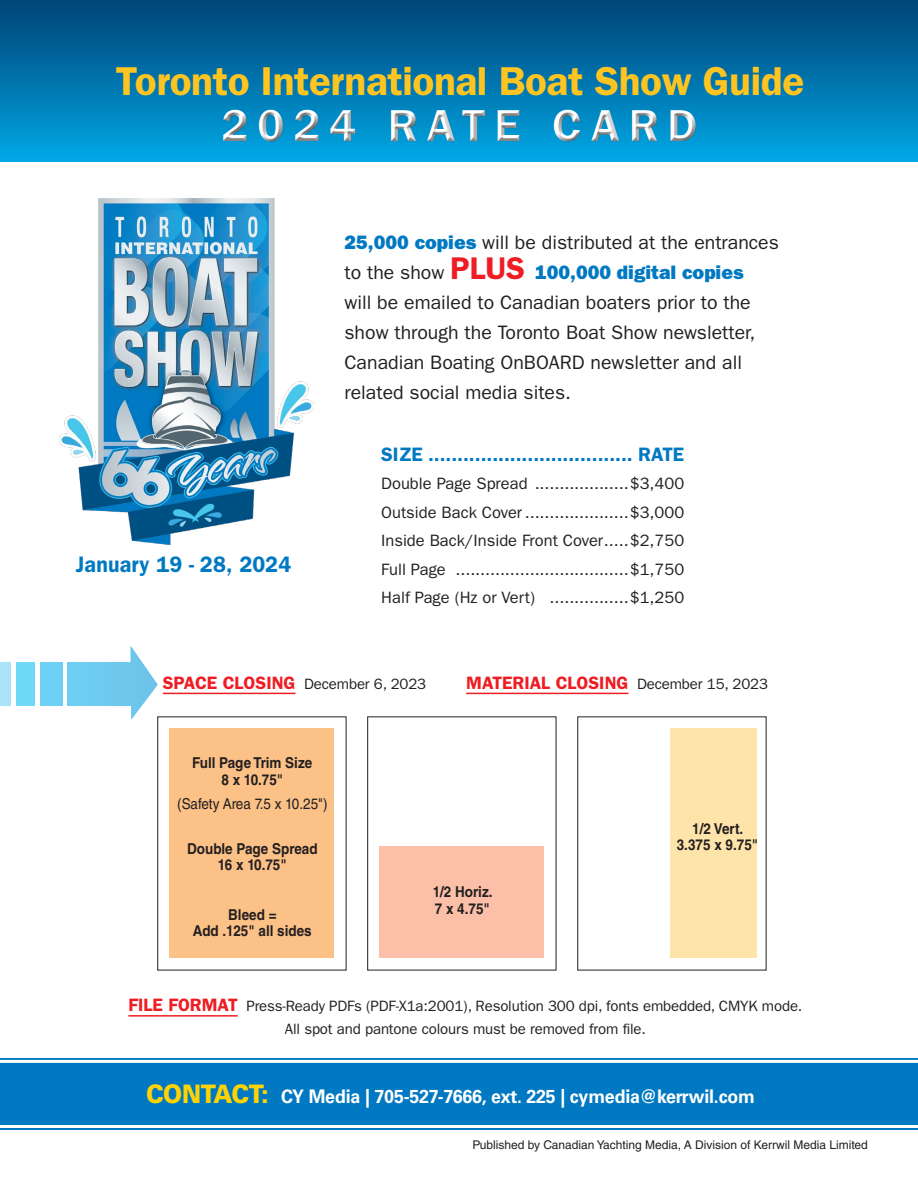
<style>
.page{position:relative;width:918px;height:1188px;background:#fff}
.page>*{position:absolute;margin:0;border:0;box-sizing:border-box;transform-origin:0 0}
.t1{font:600 45px "ITC Franklin Gothic Std";letter-spacing:.2em;color:#fff}
.t2{font:600 40.5px "ITC Franklin Gothic Std";letter-spacing:-.01em;color:#fec422}
.t3{font:600 22.5px "ITC Franklin Gothic Std";letter-spacing:.01em;color:#0079c2;scale:.95 1}
.t4{font:19.5px "ITC Franklin Gothic Std";color:#231f20}
.t5{font:600 19.5px "ITC Franklin Gothic Std";color:#0079c2}
.t6{font:19.5px "ITC Franklin Gothic Std Hvy";color:#0079c2}
.t7{font:700 18.75px "Univers LT Std";letter-spacing:-.01em;color:#fff;scale:.95 1}
.t8{font:600 18px "ITC Franklin Gothic Std";color:#ee1d23}
.t9{font:16.5px "ITC Franklin Gothic Std";color:#231f20}
.t10{font:15px "ITC Franklin Gothic Std";letter-spacing:-.01em;color:#231f20}
.t11{font:700 15px "Helvetica LT Std";color:#231f20;scale:.9 1}
.t12{font:15px "Helvetica LT Std";color:#231f20;scale:.9 1}
.t13{font:12px "Helvetica LT Std";color:#231f20}
.s1{font-family:"ITC Franklin Gothic Std Hvy";color:#0079c2}
.s2{font-family:"ITC Franklin Gothic Std";color:#231f20}
.s3{font-family:"ITC Franklin Gothic Std";font-weight:600;font-size:31.5px;color:#ee1d23}
.s4{font-weight:600;font-size:18px;color:#ee1d23}
.s5{font-weight:400;font-size:15px;color:#231f20}
.s6{font-weight:900;font-size:25.5px;color:#fed304}
</style>
<div class="page">
<svg style="left:0;top:1058px;width:918px;height:72px;background:#067cc3"></svg>
<svg style="left:0;top:1060px;width:918px;height:68px;background:#1684c7"></svg>
<div style="left:0;top:0;width:918px;height:162px;background:linear-gradient(to bottom,#004376,#00a6e4)"></div>
<hr style="left:163px;top:693px;width:133px;height:1px;background:#ee1d23">
<hr style="left:466px;top:693px;width:162px;height:1px;background:#ee1d23">
<hr style="left:128px;top:1015px;width:110px;height:2px;background:#ee1d23">
<div style="left:208px;top:98px;width:502px;height:49px;background:#007fb9"></div>
<div style="left:208px;top:101px;width:503px;height:56px;background:#231f20;opacity:.75"></div>
<img style="left:59px;top:199px;width:254px;height:345px">
<div style="left:379px;top:847px;width:165px;height:111px;background:#fbc0a7"></div>
<div style="left:170px;top:728px;width:164px;height:230px;background:#fcc187"></div>
<div style="left:671px;top:729px;width:86px;height:229px;background:#ffe4aa"></div>
<div style="left:0;top:663px;width:11px;height:43px;background:#abe3f9"></div>
<div style="left:16px;top:663px;width:19px;height:43px;background:#6ed9f7"></div>
<div style="left:40px;top:663px;width:23px;height:43px;background:#6ed0f5"></div>
<div style="left:68px;top:663px;width:5px;height:43px;background:#6ed0f5"></div>
<div style="left:73px;top:663px;width:6px;height:43px;background:#6ecff4"></div>
<div style="left:79px;top:663px;width:6px;height:43px;background:#6ecef3"></div>
<div style="left:85px;top:663px;width:6px;height:43px;background:#6ecdf2"></div>
<div style="left:91px;top:663px;width:6px;height:43px;background:#6eccf1"></div>
<div style="left:97px;top:663px;width:7px;height:43px;background:#6ecbf1"></div>
<div style="left:104px;top:663px;width:6px;height:43px;background:#6ecaef"></div>
<div style="left:110px;top:663px;width:6px;height:43px;background:#6ec9ef"></div>
<div style="left:116px;top:663px;width:6px;height:43px;background:#6ec8ee"></div>
<div style="left:122px;top:663px;width:6px;height:43px;background:#6ec7ed"></div>
<svg style="left:125px;top:646px;width:33px;height:73px"></svg>
<p class="t2" style="left:116px;top:57px;width:690px">Toronto International Boat Show Guide</p>
<h1 class="t1" style="left:222px;top:99px;width:477px">2024 RATE CARD</h1>
<p class="t3" style="left:76px;top:551px;width:228px">January 19 - 28, 2024</p>
<p class="t4" style="left:345px;top:231px;width:436px"><span class="s1">25,000 copies</span> will be distributed at the entrances</p>
<p class="t6" style="left:345px;top:261px;width:401px"><span class="s2">to the show</span> <span class="s3">PLUS</span> 100,000 digital copies</p>
<p class="t4" style="left:345px;top:291px;width:408px">will be emailed to Canadian boaters prior to the</p>
<p class="t4" style="left:345px;top:321px;width:412px">show through the Toronto Boat Show newsletter,</p>
<p class="t4" style="left:345px;top:351px;width:399px">Canadian Boating OnBOARD newsletter and all</p>
<p class="t4" style="left:345px;top:381px;width:228px">related social media sites.</p>
<p class="t5" style="left:381px;top:443px;width:305px">SIZE ................................... RATE</p>
<p class="t9" style="left:381px;top:474px;width:305px">Double Page Spread ...................$3,400</p>
<p class="t9" style="left:381px;top:503px;width:305px">Outside Back Cover.....................$3,000</p>
<p class="t9" style="left:381px;top:531px;width:305px">Inside Back/Inside Front Cover.....$2,750</p>
<p class="t9" style="left:381px;top:560px;width:305px">Full Page ...................................$1,750</p>
<p class="t9" style="left:381px;top:588px;width:305px">Half Page (Hz or Vert) ................$1,250</p>
<p class="t10" style="left:163px;top:675px;width:265px"><span class="s4">SPACE CLOSING</span> December 6, 2023</p>
<p class="t8" style="left:466px;top:672px;width:303px">MATERIAL CLOSING <span class="s5">December 15, 2023</span></p>
<p class="t11" style="left:192px;top:754px;width:135px">Full Page Trim Size</p>
<p class="t11" style="left:221px;top:770px;width:70px">8 x 10.75"</p>
<p class="t12" style="left:177px;top:795px;width:168px">(Safety Area 7.5 x 10.25")</p>
<p class="t11" style="left:187px;top:839px;width:146px">Double Page Spread</p>
<p class="t11" style="left:218px;top:856px;width:78px">16 x 10.75"</p>
<p class="t11" style="left:228px;top:905px;width:55px">Bleed =</p>
<p class="t11" style="left:193px;top:922px;width:134px">Add .125" all sides</p>
<p class="t11" style="left:433px;top:883px;width:68px">1/2 Horiz.</p>
<p class="t11" style="left:435px;top:899px;width:63px">7 x 4.75"</p>
<p class="t11" style="left:692px;top:819px;width:58px">1/2 Vert.</p>
<p class="t11" style="left:677px;top:836px;width:92px">3.375 x 9.75"</p>
<p class="t10" style="left:128px;top:998px;width:676px"><span class="s4">FILE FORMAT</span> Press-Ready PDFs (PDF-X1a:2001), Resolution 300 dpi, fonts embedded, CMYK mode.</p>
<p class="t10" style="left:285px;top:1020px;width:363px">All spot and pantone colours must be removed from file.</p>
<p class="t7" style="left:146px;top:1086px;width:642px"><span class="s6">CONTACT:</span> CY Media | 705-527-7666, ext. 225 | cymedia@kerrwil.com</p>
<p class="t13" style="left:472px;top:1138px;width:397px">Published by Canadian Yachting Media, A Division of Kerrwil Media Limited</p>
</div>
